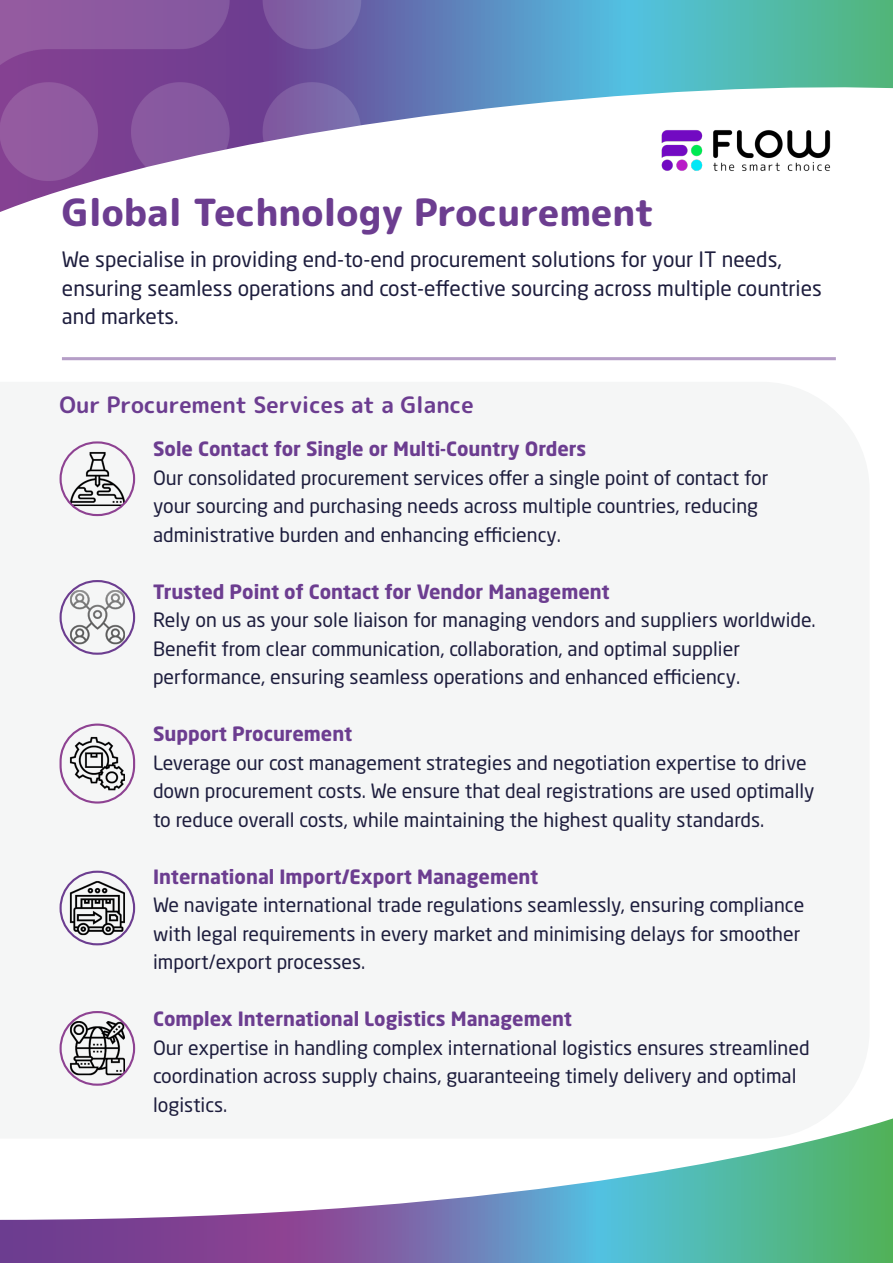
<style>
.page{position:relative;width:893px;height:1263px;background:#fff}
.page>*{position:absolute;margin:0;border:0;box-sizing:border-box;transform-origin:0 0}
.t1{font:800 37.5px "Rounded Mplus 1 c";color:#6c3d90}
.t2{font:700 22.5px "Rounded Mplus 1 c";color:#6c3d90}
.t3{font:21px/28.5px "Neo Sans W1 G";color:#1d1d3d}
.t4{font:19.5px/28.5px "Neo Sans W1 G";color:#1d1d3d}
.t5{font:700 19.5px "Neo Sans W1 G";color:#6c3d90}
</style>
<div class="page">
<svg style="left:434px;top:0;width:459px;height:69px"></svg>
<img style="left:0;top:0;width:434px;height:69px">
<svg style="left:0;top:1118px;width:893px;height:145px"></svg>
<div style="left:0;top:444px;width:870px;height:694px;background:#f5f6f6"></div>
<svg style="left:0;top:69px;width:893px;height:292px"></svg>
<img style="left:656px;top:119px;width:185px;height:58px">
<img style="left:70px;top:1021px;width:55px;height:55px">
<div style="left:60px;top:1011px;width:75px;height:75px;border:2px solid #8e4292;border-radius:36px"></div>
<img style="left:70px;top:736px;width:55px;height:55px">
<div style="left:60px;top:723px;width:75px;height:80px;border:2px solid #8e4292;border-radius:37px"></div>
<img style="left:70px;top:451px;width:55px;height:55px">
<div style="left:60px;top:441px;width:75px;height:75px;border:2px solid #8e4292;border-radius:36px"></div>
<img style="left:70px;top:881px;width:55px;height:54px">
<div style="left:60px;top:871px;width:75px;height:74px;border:2px solid #6c3d90;border-radius:36px"></div>
<img style="left:70px;top:590px;width:55px;height:55px">
<div style="left:60px;top:580px;width:75px;height:75px;border:2px solid #6c3d90;border-radius:36px"></div>
<hr style="left:62px;top:357px;width:774px;height:3px;background:#b59ec7">
<p class="t1" style="left:62px;top:186px;width:594px">Global Technology Procurement</p>
<p class="t3" style="left:62px;top:245px;width:762px">We specialise in providing end-to-end procurement solutions for your IT needs, ensuring seamless operations and cost-effective sourcing across multiple countries and markets.</p>
<p class="t2" style="left:60px;top:388px;width:416px">Our Procurement Services at a Glance</p>
<p class="t5" style="left:153px;top:437px;width:435px">Sole Contact for Single or Multi-Country Orders</p>
<p class="t4" style="left:153px;top:463px;width:617px">Our consolidated procurement services offer a single point of contact for your sourcing and purchasing needs across multiple countries, reducing administrative burden and enhancing efficiency.</p>
<p class="t5" style="left:153px;top:579px;width:458px">Trusted Point of Contact for Vendor Management</p>
<p class="t4" style="left:153px;top:606px;width:664px">Rely on us as your sole liaison for managing vendors and suppliers worldwide.<br>Benefit from clear communication, collaboration, and optimal supplier performance, ensuring seamless operations and enhanced efficiency.</p>
<p class="t5" style="left:153px;top:722px;width:201px">Support Procurement</p>
<p class="t4" style="left:153px;top:748px;width:663px">Leverage our cost management strategies and negotiation expertise to drive down procurement costs. We ensure that deal registrations are used optimally to reduce overall costs, while maintaining the highest quality standards.</p>
<p class="t5" style="left:153px;top:864px;width:387px">International Import/Export Management</p>
<p class="t4" style="left:153px;top:891px;width:653px">We navigate international trade regulations seamlessly, ensuring compliance with legal requirements in every market and minimising delays for smoother import/export processes.</p>
<p class="t5" style="left:153px;top:1007px;width:421px">Complex International Logistics Management</p>
<p class="t4" style="left:153px;top:1033px;width:658px">Our expertise in handling complex international logistics ensures streamlined coordination across supply chains, guaranteeing timely delivery and optimal logistics.</p>
</div>
